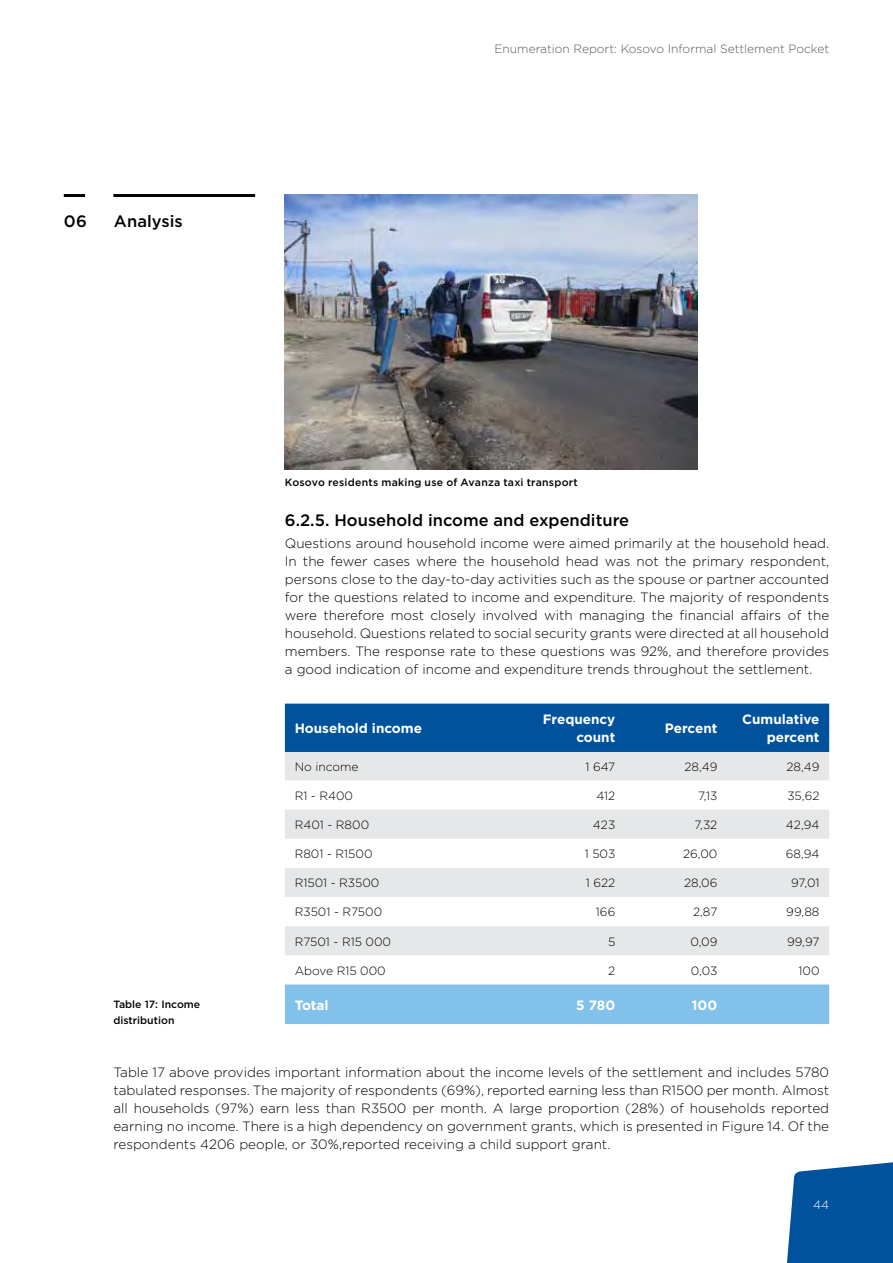
<style>
.page{position:relative;width:893px;height:1263px;background:#fff}
.page>*{position:absolute;margin:0;border:0;box-sizing:border-box;transform-origin:0 0}
.t1{font:500 16.5px "Gotham";color:#000}
.t2{font:300 13.5px/18px "Gotham";color:#000;text-align:justify}
.t3{font:700 13.5px/18px "Gotham";color:#fff;text-align:right}
.t4{font:300 12px "Gotham";color:#000}
.t5{font:300 12px "Gotham";color:#58595b}
.t6{font:300 12px "Gotham";color:#fff}
.t7{font:500 10.5px "Gotham";letter-spacing:.01em;color:#000}
</style>
<div class="page">
<svg style="left:787px;top:1162px;width:106px;height:101px;background:#1761a5"></svg>
<hr style="left:113px;top:194px;width:142px;height:3px;background:#000">
<hr style="left:64px;top:194px;width:21px;height:3px;background:#000">
<img style="left:285px;top:194px;width:412px;height:276px">
<div style="left:285px;top:704px;width:544px;height:48px;background:#00529c"></div>
<svg style="left:285px;top:752px;width:544px;height:203px;fill:#e6e7e8"></svg>
<div style="left:285px;top:984px;width:544px;height:40px;background:#81c1ea"></div>
<p class="t1" style="left:64px;top:210px;width:25px">06</p>
<p class="t1" style="left:114px;top:210px;width:70px">Analysis</p>
<p class="t5" style="left:494px;top:41px;width:336px">Enumeration Report: Kosovo Informal Settlement Pocket</p>
<p class="t7" style="left:285px;top:475px;width:294px">Kosovo residents making use of Avanza taxi transport</p>
<p class="t1" style="left:285px;top:509px;width:346px">6.2.5. Household income and expenditure</p>
<p class="t2" style="left:285px;top:534px;width:546px">Questions around household income were aimed primarily at the household head.<br>In the fewer cases where the household head was not the primary respondent, persons close to the day-to-day activities such as the spouse or partner accounted for the questions related to income and expenditure. The majority of respondents were therefore most closely involved with managing the financial affairs of the household. Questions related to social security grants were directed at all household members. The response rate to these questions was 92%, and therefore provides a good indication of income and expenditure trends throughout the settlement.</p>
<p class="t3" style="left:295px;top:719px;width:129px">Household income</p>
<p class="t3" style="left:543px;top:710px;width:74px">Frequency count</p>
<p class="t3" style="left:665px;top:719px;width:54px">Percent</p>
<p class="t3" style="left:742px;top:710px;width:79px">Cumulative percent</p>
<p class="t4" style="left:295px;top:759px;width:65px">No income</p>
<p class="t4" style="left:585px;top:759px;width:31px">1 647</p>
<p class="t4" style="left:684px;top:759px;width:34px">28,49</p>
<p class="t4" style="left:786px;top:759px;width:34px">28,49</p>
<p class="t4" style="left:295px;top:788px;width:60px">R1 - R400</p>
<p class="t4" style="left:596px;top:788px;width:20px">412</p>
<p class="t4" style="left:698px;top:788px;width:21px">7,13</p>
<p class="t4" style="left:787px;top:788px;width:34px">35,62</p>
<p class="t4" style="left:295px;top:817px;width:76px">R401 - R800</p>
<p class="t4" style="left:593px;top:817px;width:24px">423</p>
<p class="t4" style="left:694px;top:817px;width:25px">7,32</p>
<p class="t4" style="left:786px;top:817px;width:35px">42,94</p>
<p class="t4" style="left:295px;top:846px;width:79px">R801 - R1500</p>
<p class="t4" style="left:585px;top:846px;width:32px">1 503</p>
<p class="t4" style="left:683px;top:846px;width:36px">26,00</p>
<p class="t4" style="left:786px;top:846px;width:35px">68,94</p>
<p class="t4" style="left:295px;top:875px;width:86px">R1501 - R3500</p>
<p class="t4" style="left:586px;top:875px;width:31px">1 622</p>
<p class="t4" style="left:684px;top:875px;width:35px">28,06</p>
<p class="t4" style="left:791px;top:875px;width:30px">97,01</p>
<p class="t4" style="left:295px;top:904px;width:89px">R3501 - R7500</p>
<p class="t4" style="left:596px;top:904px;width:21px">166</p>
<p class="t4" style="left:693px;top:904px;width:26px">2,87</p>
<p class="t4" style="left:786px;top:904px;width:35px">99,88</p>
<p class="t4" style="left:295px;top:934px;width:98px">R7501 - R15 000</p>
<p class="t4" style="left:608px;top:934px;width:9px">5</p>
<p class="t4" style="left:690px;top:934px;width:29px">0,09</p>
<p class="t4" style="left:787px;top:934px;width:34px">99,97</p>
<p class="t4" style="left:295px;top:963px;width:93px">Above R15 000</p>
<p class="t4" style="left:608px;top:963px;width:9px">2</p>
<p class="t4" style="left:691px;top:963px;width:28px">0,03</p>
<p class="t4" style="left:798px;top:963px;width:23px">100</p>
<p class="t7" style="left:113px;top:997px;width:88px">Table 17: Income</p>
<p class="t3" style="left:295px;top:996px;width:35px">Total</p>
<p class="t3" style="left:576px;top:996px;width:41px">5 780</p>
<p class="t3" style="left:692px;top:996px;width:27px">100</p>
<p class="t7" style="left:113px;top:1013px;width:63px">distribution</p>
<p class="t2" style="left:113px;top:1063px;width:717px">Table 17 above provides important information about the income levels of the settlement and includes 5780 tabulated responses. The majority of respondents (69%), reported earning less than R1500 per month. Almost all households (97%) earn less than R3500 per month. A large proportion (28%) of households reported earning no income. There is a high dependency on government grants, which is presented in Figure 14. Of the respondents 4206 people, or 30%,reported receiving a child support grant.</p>
<p class="t6" style="left:813px;top:1197px;width:17px">44</p>
</div>
